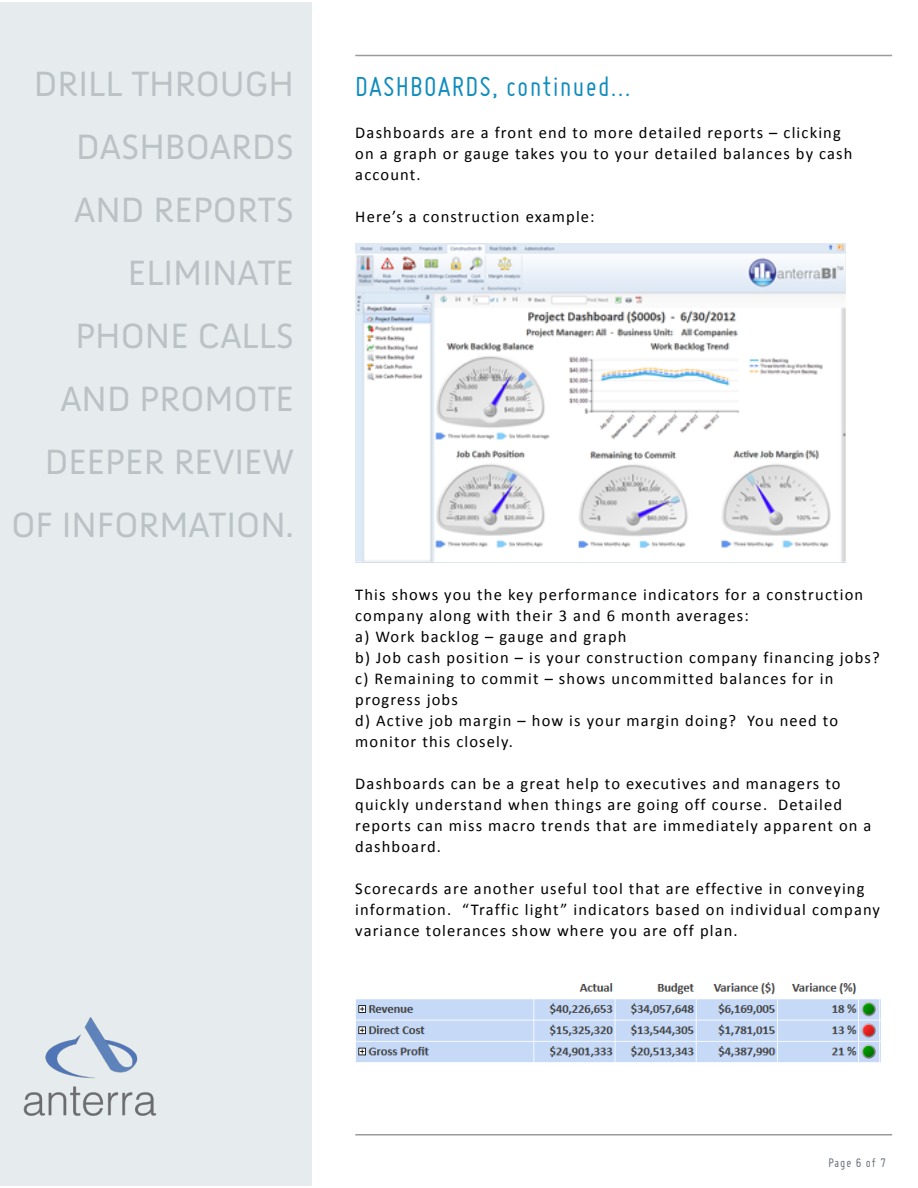
<style>
.page{position:relative;width:918px;height:1188px;background:#fff}
.page>*{position:absolute;margin:0;border:0;box-sizing:border-box;transform-origin:0 0}
.t1{font:36px/63px "Anivers";color:#bbc2c6;text-align:right}
.t2{font:30px "Miso";letter-spacing:.04em;color:#118cbe}
.t3{font:16.5px/21px "Calibri";letter-spacing:.07em;color:#000}
.t4{font:13.5px "Miso";letter-spacing:.07em;color:#636c75}
</style>
<div class="page">
<img style="left:356px;top:244px;width:490px;height:318px">
<img style="left:356px;top:982px;width:524px;height:80px">
<hr style="left:355px;top:55px;width:537px;height:1px;background:#999b9c">
<hr style="left:355px;top:1134px;width:537px;height:1px;background:#999b9c">
<div style="left:0;top:2px;width:312px;height:1184px;background:#e6ebee"></div>
<img style="left:23px;top:1018px;width:134px;height:98px">
<h1 class="t1" style="left:11px;top:53px;width:284px">DRILL THROUGH<br>DASHBOARDS<br>AND REPORTS<br>ELIMINATE<br>PHONE CALLS<br>AND PROMOTE<br>DEEPER REVIEW<br>OF INFORMATION.</h1>
<h2 class="t2" style="left:355px;top:70px;width:277px">DASHBOARDS, continued...</h2>
<p class="t3" style="left:355px;top:122px;width:499px">Dashboards are a front end to more detailed reports – clicking on a graph or gauge takes you to your detailed balances by cash account.</p>
<p class="t3" style="left:355px;top:206px;width:241px">Here’s a construction example:</p>
<p class="t3" style="left:355px;top:584px;width:526px">This shows you the key performance indicators for a construction company along with their 3 and 6 month averages:<br>a) Work backlog – gauge and graph<br>b) Job cash position – is your construction company financing jobs? c) Remaining to commit – shows uncommitted balances for in progress jobs<br>d) Active job margin – how is your margin doing? You need to monitor this closely.</p>
<p class="t3" style="left:355px;top:773px;width:518px">Dashboards can be a great help to executives and managers to quickly understand when things are going off course. Detailed reports can miss macro trends that are immediately apparent on a dashboard.</p>
<p class="t3" style="left:355px;top:878px;width:526px">Scorecards are another useful tool that are effective in conveying information. “Traffic light” indicators based on individual company variance tolerances show where you are off plan.</p>
<p class="t4" style="left:828px;top:1155px;width:59px">Page 6 of 7</p>
</div>
